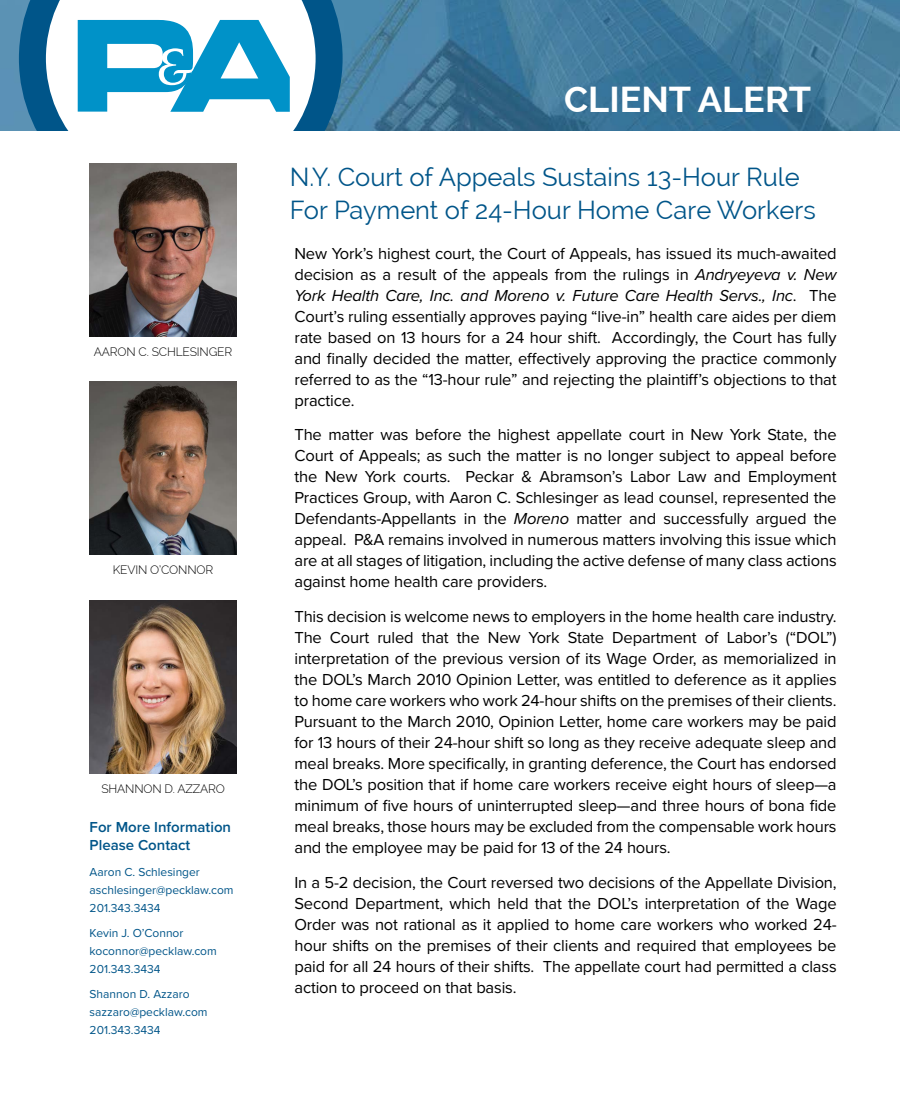
<style>
.page{position:relative;width:900px;height:1118px;background:#fff}
.page>*{position:absolute;margin:0;border:0;box-sizing:border-box;transform-origin:0 0}
.t1{font:700 36px "Raleway";color:#fff}
.t2{font:25.5px/33px "Raleway";color:#005589}
.t3{font:16.5px/21px "Proxima Nova";letter-spacing:-.01em;color:#000;text-align:justify}
.t4{font:600 15px/18px "Proxima Nova";color:#005589}
.t5{font:12px/18px "Proxima Nova";color:#005589}
.t6{font:300 12px "Raleway";letter-spacing:-.015em;color:#000}
.s1{font-style:italic}
</style>
<div class="page">
<img style="left:0;top:0;width:900px;height:131px">
<svg style="left:19px;top:0;width:324px;height:131px"></svg>
<svg style="left:78px;top:20px;width:212px;height:92px"></svg>
<img style="left:90px;top:382px;width:146px;height:172px">
<img style="left:90px;top:164px;width:146px;height:172px">
<img style="left:90px;top:600px;width:146px;height:173px">
<p class="t6" style="left:94px;top:344px;width:140px">AARON C. SCHLESINGER</p>
<p class="t6" style="left:113px;top:562px;width:102px">KEVIN O’CONNOR</p>
<p class="t6" style="left:101px;top:781px;width:125px">SHANNON D. AZZARO</p>
<p class="t4" style="left:90px;top:818px;width:143px">For More Information<br>Please Contact</p>
<p class="t5" style="left:90px;top:863px;width:146px">Aaron C. Schlesinger aschlesinger@pecklaw.com<br>201.343.3434</p>
<p class="t5" style="left:90px;top:924px;width:129px">Kevin J. O’Connor koconnor@pecklaw.com<br>201.343.3434</p>
<p class="t5" style="left:90px;top:985px;width:120px">Shannon D. Azzaro sazzaro@pecklaw.com<br>201.343.3434</p>
<h1 class="t1" style="left:564px;top:79px;width:248px">CLIENT ALERT</h1>
<h2 class="t2" style="left:290px;top:160px;width:528px">N.Y. Court of Appeals Sustains 13-Hour Rule<br>For Payment of 24-Hour Home Care Workers</h2>
<p class="t3" style="left:294px;top:243px;width:544px">New York’s highest court, the Court of Appeals, has issued its much-awaited decision as a result of the appeals from the rulings in <span class="s1">Andryeyeva v. New York Health Care, Inc. and Moreno v. Future Care Health Servs., Inc</span>. The Court’s ruling essentially approves paying “live-in” health care aides per diem rate based on 13 hours for a 24 hour shift. Accordingly, the Court has fully and finally decided the matter, effectively approving the practice commonly referred to as the “13-hour rule” and rejecting the plaintiff’s objections to that practice.</p>
<p class="t3" style="left:294px;top:424px;width:544px">The matter was before the highest appellate court in New York State, the Court of Appeals; as such the matter is no longer subject to appeal before the New York courts. Peckar &amp; Abramson’s Labor Law and Employment Practices Group, with Aaron C. Schlesinger as lead counsel, represented the Defendants-Appellants in the <span class="s1">Moreno</span> matter and successfully argued the appeal. P&amp;A remains involved in numerous matters involving this issue which are at all stages of litigation, including the active defense of many class actions against home health care providers.</p>
<p class="t3" style="left:294px;top:606px;width:544px">This decision is welcome news to employers in the home health care industry.<br>The Court ruled that the New York State Department of Labor’s (“DOL”) interpretation of the previous version of its Wage Order, as memorialized in the DOL’s March 2010 Opinion Letter, was entitled to deference as it applies to home care workers who work 24-hour shifts on the premises of their clients.<br>Pursuant to the March 2010, Opinion Letter, home care workers may be paid for 13 hours of their 24-hour shift so long as they receive adequate sleep and meal breaks. More specifically, in granting deference, the Court has endorsed the DOL’s position that if home care workers receive eight hours of sleep—a minimum of five hours of uninterrupted sleep—and three hours of bona fide meal breaks, those hours may be excluded from the compensable work hours and the employee may be paid for 13 of the 24 hours.</p>
<p class="t3" style="left:294px;top:872px;width:544px">In a 5-2 decision, the Court reversed two decisions of the Appellate Division, Second Department, which held that the DOL’s interpretation of the Wage Order was not rational as it applied to home care workers who worked 24- hour shifts on the premises of their clients and required that employees be paid for all 24 hours of their shifts. The appellate court had permitted a class action to proceed on that basis.</p>
</div>
